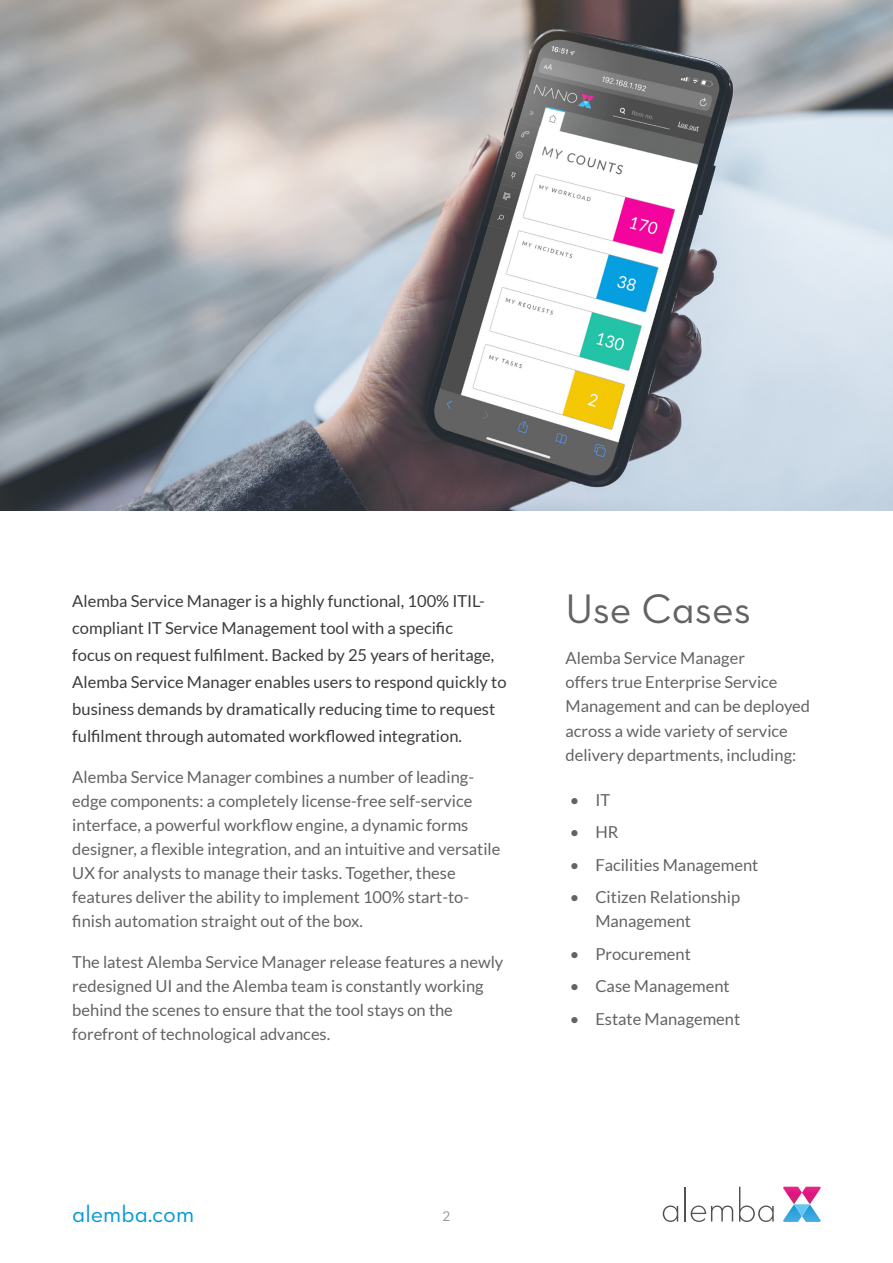
<style>
.page{position:relative;width:893px;height:1263px;background:#fff}
.page>*{position:absolute;margin:0;border:0;box-sizing:border-box;transform-origin:0 0}
.t1{font:42px "Neutra Text Book Alt";color:#646363}
.t2{font:24px "Neutra Text Book Alt";color:#0698d6}
.t3{font:16.5px/24px "Lato";color:#646363}
.t4{font:16.5px/27px "Lato";color:#3c3c3b}
.t5{font:13.5px "Lato";color:#9d9d9c}
</style>
<div class="page">
<svg style="left:663px;top:1205px;width:15px;height:17px"></svg>
<hr style="left:684px;top:1187px;width:2px;height:34px;background:#515151">
<svg style="left:691px;top:1205px;width:42px;height:17px"></svg>
<svg style="left:739px;top:1187px;width:35px;height:35px"></svg>
<svg style="left:783px;top:1187px;width:38px;height:35px"></svg>
<img style="left:0;top:0;width:893px;height:510px">
<p class="t4" style="left:72px;top:588px;width:436px">Alemba Service Manager is a highly functional, 100% ITIL&shy;compliant IT Service Management tool with a specific<br>focus on request fulfilment. Backed by 25 years of heritage, Alemba Service Manager enables users to respond quickly to business demands by dramatically reducing time to request fulfilment through automated workflowed integration.</p>
<p class="t3" style="left:72px;top:765px;width:430px">Alemba Service Manager combines a number of leading&shy;edge components: a completely license-free self-service interface, a powerful workflow engine, a dynamic forms designer, a flexible integration, and an intuitive and versatile UX for analysts to manage their tasks. Together, these features deliver the ability to implement 100% start-to&shy;finish automation straight out of the box.</p>
<p class="t3" style="left:72px;top:950px;width:433px">The latest Alemba Service Manager release features a newly redesigned UI and the Alemba team is constantly working behind the scenes to ensure that the tool stays on the forefront of technological advances.</p>
<h1 class="t1" style="left:566px;top:584px;width:187px">Use Cases</h1>
<p class="t3" style="left:566px;top:646px;width:246px">Alemba Service Manager<br>offers true Enterprise Service<br>Management and can be deployed across a wide variety of service delivery departments, including:</p>
<p class="t3" style="left:570px;top:788px;width:42px">• IT</p>
<p class="t3" style="left:570px;top:820px;width:50px">• HR</p>
<p class="t3" style="left:570px;top:853px;width:190px">• Facilities Management</p>
<p class="t3" style="left:595px;top:885px;width:146px;text-indent:-26px">• Citizen Relationship<br>Management</p>
<p class="t3" style="left:570px;top:942px;width:123px">• Procurement</p>
<p class="t3" style="left:570px;top:974px;width:161px">• Case Management</p>
<p class="t3" style="left:570px;top:1007px;width:172px">• Estate Management</p>
<h2 class="t2" style="left:72px;top:1199px;width:123px">alemba.com</h2>
<p class="t5" style="left:443px;top:1208px;width:9px">2</p>
</div>
